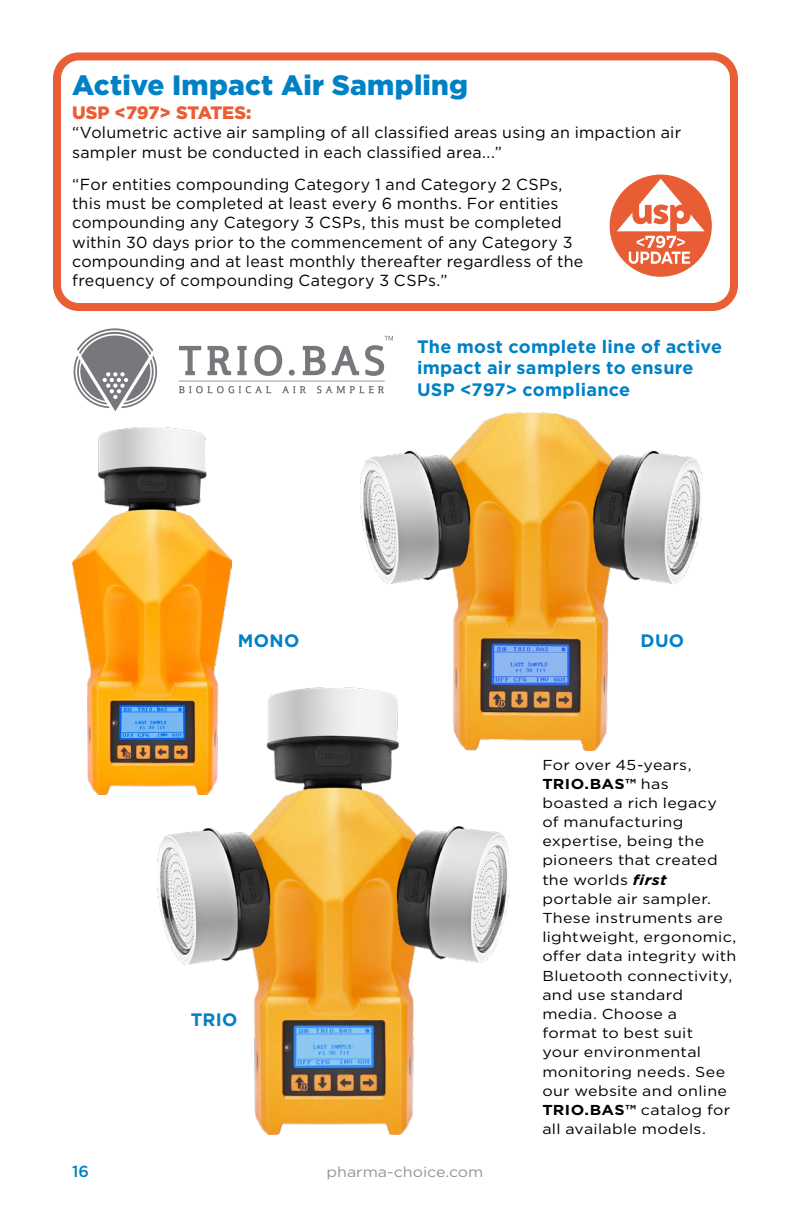
<style>
.page{position:relative;width:792px;height:1224px;background:#fff}
.page>*{position:absolute;margin:0;border:0;box-sizing:border-box;transform-origin:0 0}
.t1{font:900 28px "Gotham";letter-spacing:.01em;color:#0081c6}
.t2{font:700 18px/21.6px "Gotham";letter-spacing:.015em;color:#0081c6}
.t3{font:900 18px "Gotham";letter-spacing:-.015em;color:#ea5e35}
.t4{font:16px/19.2px "Gotham";letter-spacing:.015em;color:#000}
.t5{font:500 16px "Gotham";color:#0081c6}
.t6{font:14.4px/19.2px "Gotham";letter-spacing:.02em;color:#000;scale:1.11 1}
.t7{font:14.4px "Gotham";color:#939598;scale:1.11 1}
.s1{font-weight:700}
.s2{font-weight:700;font-style:italic}
</style>
<div class="page">
<div style="left:53px;top:52px;width:685px;height:259px;border:8px solid #ea5e35;border-radius:22px"></div>
<img style="left:157px;top:687px;width:352px;height:448px">
<img style="left:360px;top:413px;width:343px;height:338px">
<img style="left:72px;top:428px;width:160px;height:366px">
<svg style="left:178px;top:336px;width:215px;height:57px"></svg>
<svg style="left:73px;top:328px;width:85px;height:83px"></svg>
<div style="left:610px;top:175px;width:102px;height:102px;background:#e95d35;border-radius:50%"></div>
<svg style="left:617px;top:179px;width:88px;height:85px"></svg>
<h1 class="t1" style="left:72px;top:66px;width:398px">Active Impact Air Sampling</h1>
<p class="t3" style="left:72px;top:100px;width:181px">USP &lt;797&gt; STATES:</p>
<p class="t4" style="left:72px;top:123px;width:611px">“Volumetric active air sampling of all classified areas using an impaction air sampler must be conducted in each classified area...”</p>
<p class="t4" style="left:72px;top:174px;width:513px">“For entities compounding Category 1 and Category 2 CSPs, this must be completed at least every 6 months. For entities compounding any Category 3 CSPs, this must be completed within 30 days prior to the commencement of any Category 3 compounding and at least monthly thereafter regardless of the frequency of compounding Category 3 CSPs.”</p>
<p class="t2" style="left:417px;top:336px;width:307px">The most complete line of active impact air samplers to ensure<br>USP &lt;797&gt; compliance</p>
<p class="t2" style="left:238px;top:630px;width:63px">MONO</p>
<p class="t2" style="left:641px;top:630px;width:45px">DUO</p>
<p class="t2" style="left:191px;top:1009px;width:48px">TRIO</p>
<p class="t5" style="left:72px;top:1161px;width:18px">16</p>
<p class="t7" style="left:327px;top:1163px;width:143px">pharma-choice.com</p>
<p class="t6" style="left:542px;top:755px;width:176px">For over 45-years,<br><span class="s1">TRIO.BAS™</span> has boasted a rich legacy of manufacturing expertise, being the pioneers that created the worlds <span class="s2">first </span>portable air sampler.<br>These instruments are lightweight, ergonomic, offer data integrity with<br>Bluetooth connectivity, and use standard media. Choose a<br>format to best suit<br>your environmental monitoring needs. See our website and online<br><span class="s1">TRIO.BAS™</span> catalog for all available models.</p>
</div>
